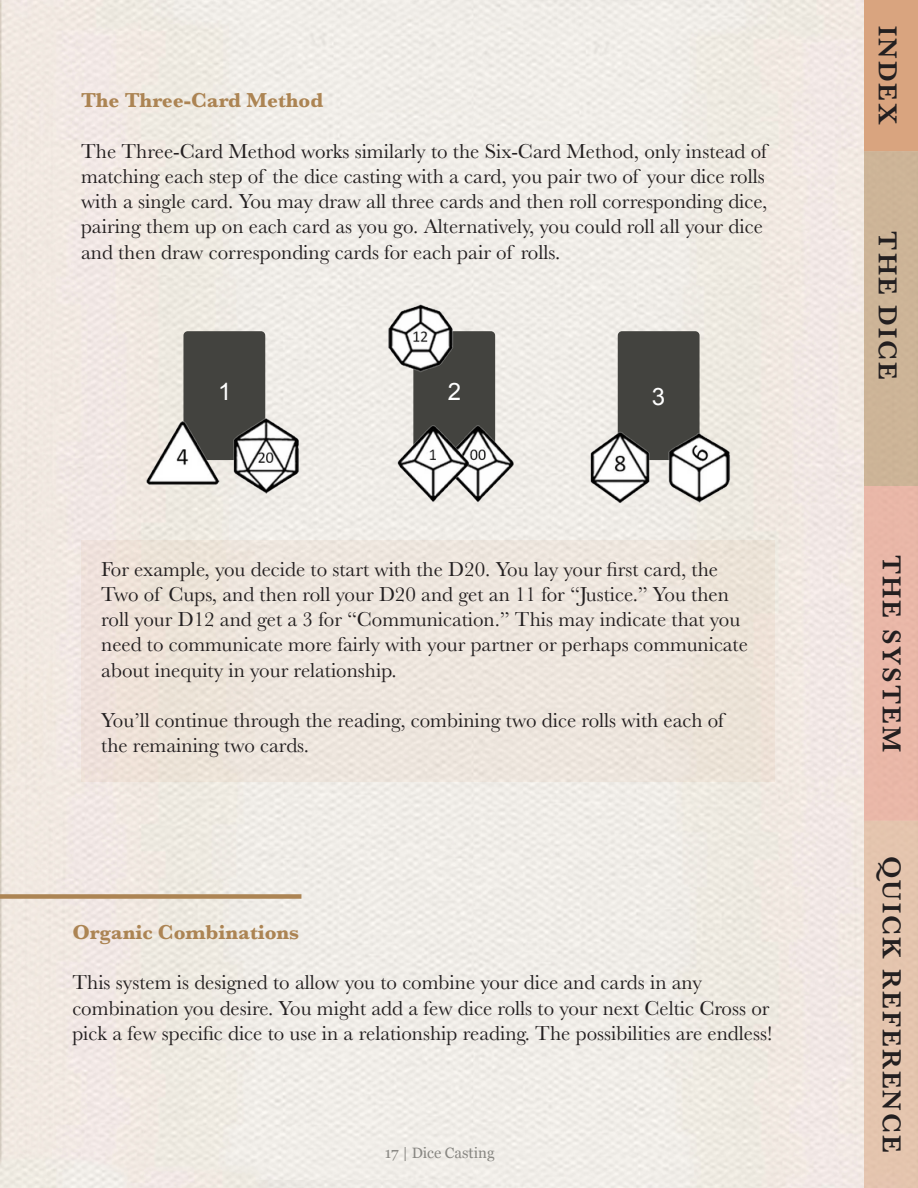
<style>
.page{position:relative;width:918px;height:1188px;background:#fff}
.page>*{position:absolute;margin:0;border:0;box-sizing:border-box;transform-origin:0 0}
.t1{font:600 27px "Baskerville";letter-spacing:.075em;color:#231f20}
.t2{font:24px "Arial";color:#fff}
.t3{font:21px/25.2px "Baskerville";color:#231f20}
.t4{font:700 21px "Baskerville";color:#ac8453}
.t5{font:15px "Georgia";color:#43433f}
</style>
<div class="page">
<div style="left:865px;top:1px;width:52px;height:149px;background:#d9a47f"></div>
<div style="left:864px;top:0;width:54px;height:151px;border:2px solid #d9a47f"></div>
<div style="left:864px;top:151px;width:54px;height:335px;background:#cdb497"></div>
<div style="left:864px;top:486px;width:54px;height:335px;background:#e9b7a8"></div>
<div style="left:864px;top:821px;width:54px;height:367px;background:#e4c5ae"></div>
<div style="left:183px;top:331px;width:82px;height:129px;background:#43433f;border-radius:4px"></div>
<div style="left:413px;top:331px;width:82px;height:129px;background:#43433f;border-radius:4px"></div>
<div style="left:618px;top:331px;width:82px;height:129px;background:#43433f;border-radius:4px"></div>
<img style="left:141px;top:402px;width:83px;height:88px">
<img style="left:224px;top:411px;width:84px;height:88px">
<img style="left:378px;top:294px;width:84px;height:83px">
<img style="left:474px;top:420px;width:44px;height:88px">
<img style="left:390px;top:420px;width:84px;height:88px">
<img style="left:578px;top:420px;width:79px;height:88px">
<img style="left:657px;top:420px;width:84px;height:88px">
<div style="left:81px;top:540px;width:693px;height:242px;background:#ede4db"></div>
<div style="left:0;top:894px;width:301px;height:5px;background:#ac8453"></div>
<p class="t4" style="left:81px;top:86px;width:244px">The Three-Card Method</p>
<p class="t3" style="left:81px;top:139px;width:688px">The Three-Card Method works similarly to the Six-Card Method, only instead of matching each step of the dice casting with a card, you pair two of your dice rolls with a single card. You may draw all three cards and then roll corresponding dice, pairing them up on each card as you go. Alternatively, you could roll all your dice and then draw corresponding cards for each pair of rolls.</p>
<p class="t2" style="left:218px;top:376px;width:15px">1</p>
<p class="t2" style="left:448px;top:376px;width:15px">2</p>
<p class="t2" style="left:652px;top:381px;width:15px">3</p>
<p class="t3" style="left:101px;top:557px;width:648px">For example, you decide to start with the D20. You lay your first card, the Two of Cups, and then roll your D20 and get an 11 for “Justice.” You then roll your D12 and get a 3 for “Communication.” This may indicate that you need to communicate more fairly with your partner or perhaps communicate about inequity in your relationship.</p>
<p class="t3" style="left:101px;top:708px;width:624px">You’ll continue through the reading, combining two dice rolls with each of the remaining two cards.</p>
<p class="t4" style="left:72px;top:918px;width:228px">Organic Combinations</p>
<p class="t3" style="left:72px;top:970px;width:701px">This system is designed to allow you to combine your dice and cards in any combination you desire. You might add a few dice rolls to your next Celtic Cross or pick a few specific dice to use in a relationship reading. The possibilities are endless!</p>
<p class="t5" style="left:385px;top:1142px;width:111px">17 | Dice Casting</p>
<p class="t1" style="left:907px;top:26px;width:101px;rotate:90deg">INDEX</p>
<p class="t1" style="left:907px;top:231px;width:150px;rotate:90deg">THE DICE</p>
<p class="t1" style="left:911px;top:555px;width:199px;rotate:90deg">THE SYSTEM</p>
<p class="t1" style="left:911px;top:856px;width:298px;rotate:90deg">QUICK REFERENCE</p>
</div>
